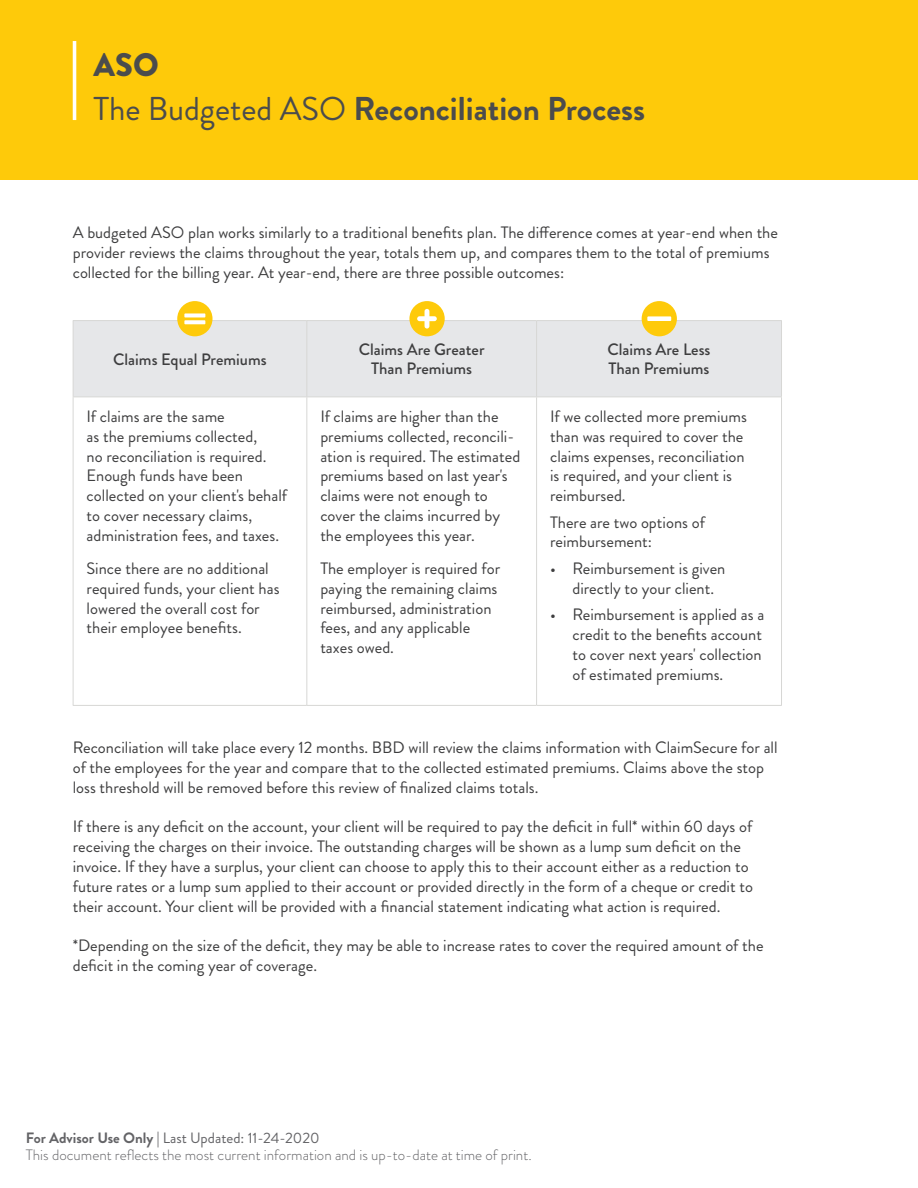
<style>
.page{position:relative;width:918px;height:1188px;background:#fff}
.page>*{position:absolute;margin:0;border:0;box-sizing:border-box;transform-origin:0 0}
.H1{font:700 33px "Brandon Grotesque";color:#4b4c4d}
.H1_-_Benepac{font:900 32.55px "Brandon Grotesque";color:#4b4c4d}
.Body_Copy{font:16.5px/19.8px "Brandon Grotesque";color:#3e3e3f}
.Body_Copy-2{font:500 16.5px/19.8px "Brandon Grotesque";color:#3e3e3f;text-align:center}
.t1{font:300 15px/16.5px "Brandon Grotesque";color:#636366}
.s1{font-weight:400}
.s2{font-weight:700}
</style>
<div class="page">
<div style="left:0;top:0;width:918px;height:179px;background:#feca0a"></div>
<div style="left:74px;top:321px;width:707px;height:76px;background:#e6e7e9"></div>
<hr style="left:73px;top:320px;width:234px;height:1px;background:#d7d7d5">
<hr style="left:73px;top:321px;width:1px;height:76px;background:#d7d7d5">
<hr style="left:307px;top:320px;width:230px;height:1px;background:#d7d7d5">
<hr style="left:306px;top:321px;width:1px;height:76px;background:#d7d7d5">
<hr style="left:537px;top:320px;width:245px;height:1px;background:#d7d7d5">
<hr style="left:536px;top:321px;width:1px;height:76px;background:#d7d7d5">
<hr style="left:781px;top:321px;width:1px;height:76px;background:#d7d7d5">
<hr style="left:73px;top:397px;width:234px;height:1px;background:#d7d7d5">
<hr style="left:73px;top:397px;width:1px;height:308px;background:#d7d7d5">
<hr style="left:307px;top:397px;width:230px;height:1px;background:#d7d7d5">
<hr style="left:306px;top:397px;width:1px;height:308px;background:#d7d7d5">
<hr style="left:537px;top:397px;width:245px;height:1px;background:#d7d7d5">
<hr style="left:536px;top:397px;width:1px;height:308px;background:#d7d7d5">
<hr style="left:781px;top:397px;width:1px;height:308px;background:#d7d7d5">
<hr style="left:73px;top:705px;width:234px;height:1px;background:#d7d7d5">
<hr style="left:307px;top:705px;width:230px;height:1px;background:#d7d7d5">
<hr style="left:537px;top:705px;width:245px;height:1px;background:#d7d7d5">
<div style="left:177px;top:301px;width:36px;height:35px;background:#feca0a;border-radius:50%"></div>
<svg style="left:184px;top:313px;width:21px;height:11px"></svg>
<div style="left:409px;top:301px;width:36px;height:35px;background:#feca0a;border-radius:50%"></div>
<svg style="left:417px;top:309px;width:20px;height:20px"></svg>
<div style="left:642px;top:301px;width:35px;height:35px;background:#feca0a;border-radius:50%"></div>
<svg style="left:647px;top:316px;width:24px;height:5px"></svg>
<hr style="left:73px;top:41px;width:3px;height:79px;background:#fff">
<p class="H1_-_Benepac" style="left:94px;top:41px;width:67px">ASO</p>
<p class="H1" style="left:94px;top:85px;width:553px"><span class="s1">The Budgeted ASO</span> Reconciliation Process</p>
<p class="Body_Copy" style="left:73px;top:223px;width:707px">A budgeted ASO plan works similarly to a traditional benefits plan. The difference comes at year-end when the provider reviews the claims throughout the year, totals them up, and compares them to the total of premiums collected for the billing year. At year-end, there are three possible outcomes:</p>
<p class="Body_Copy-2" style="left:113px;top:349px;width:155px">Claims Equal Premiums</p>
<p class="Body_Copy-2" style="left:359px;top:339px;width:127px">Claims Are Greater<br>Than Premiums</p>
<p class="Body_Copy-2" style="left:608px;top:339px;width:104px;text-align:left">Claims Are Less<br>Than Premiums</p>
<p class="Body_Copy" style="left:87px;top:407px;width:202px">If claims are the same<br>as the premiums collected,<br>no reconciliation is required.<br>Enough funds have been collected on your client's behalf to cover necessary claims, administration fees, and taxes.</p>
<p class="Body_Copy" style="left:87px;top:559px;width:194px">Since there are no additional required funds, your client has lowered the overall cost for their employee benefits.</p>
<p class="Body_Copy" style="left:320px;top:407px;width:201px">If claims are higher than the premiums collected, reconcili&shy;ation is required. The estimated premiums based on last year's claims were not enough to cover the claims incurred by the employees this year.</p>
<p class="Body_Copy" style="left:320px;top:559px;width:181px">The employer is required for paying the remaining claims reimbursed, administration fees, and any applicable taxes owed.</p>
<p class="Body_Copy" style="left:550px;top:407px;width:199px">If we collected more premiums than was required to cover the claims expenses, reconciliation is required, and your client is reimbursed.</p>
<p class="Body_Copy" style="left:550px;top:512px;width:156px">There are two options of reimbursement:</p>
<p class="Body_Copy" style="left:572px;top:559px;width:155px;text-indent:-22px">• Reimbursement is given directly to your client.</p>
<p class="Body_Copy" style="left:572px;top:605px;width:193px;text-indent:-22px">• Reimbursement is applied as a credit to the benefits account to cover next years' collection of estimated premiums.</p>
<p class="Body_Copy" style="left:73px;top:738px;width:706px">Reconciliation will take place every 12 months. BBD will review the claims information with ClaimSecure for all of the employees for the year and compare that to the collected estimated premiums. Claims above the stop loss threshold will be removed before this review of finalized claims totals.</p>
<p class="Body_Copy" style="left:73px;top:817px;width:682px">If there is any deficit on the account, your client will be required to pay the deficit in full* within 60 days of receiving the charges on their invoice. The outstanding charges will be shown as a lump sum deficit on the invoice. If they have a surplus, your client can choose to apply this to their account either as a reduction to future rates or a lump sum applied to their account or provided directly in the form of a cheque or credit to their account. Your client will be provided with a financial statement indicating what action is required.</p>
<p class="Body_Copy" style="left:73px;top:936px;width:692px">*Depending on the size of the deficit, they may be able to increase rates to cover the required amount of the deficit in the coming year of coverage.</p>
<p class="t1" style="left:26px;top:1130px;width:507px"><span class="s2">For Advisor Use Only |</span> <span class="s1">Last Updated: 11-24-2020<br></span>This document reflects the most current information and is up-to-date at time of print.</p>
</div>
